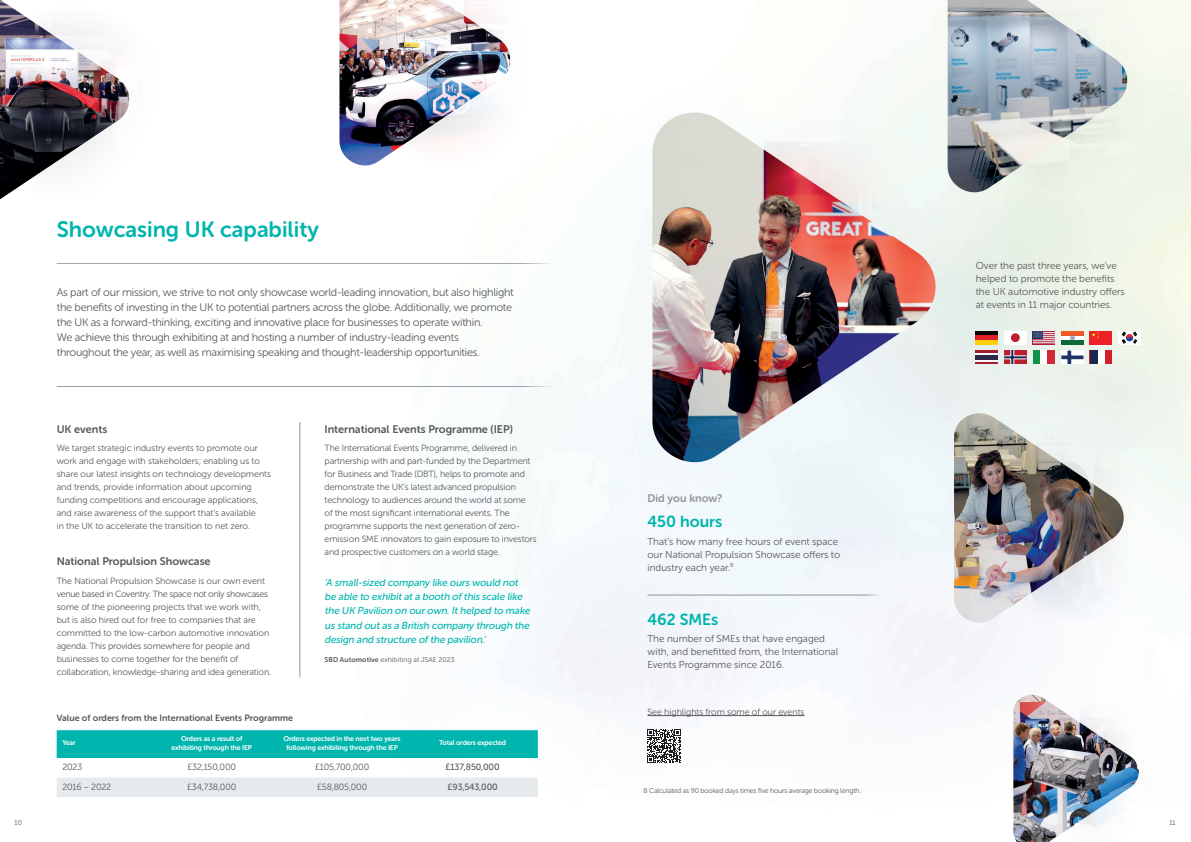
<style>
.page{position:relative;width:1191px;height:842px;background:#fff}
.page>*{position:absolute;margin:0;border:0;box-sizing:border-box;transform-origin:0 0}
.t1{font:22.2px "Museo Sans Rounded 700";color:#00b5ae}
.t2{font:16px "Museo Sans Rounded 700";color:#00b5ae}
.t3{font:11px/15px "Museo Sans Rounded 300";letter-spacing:-.02em;color:#57585a}
.t4{font:11px "Museo Sans Rounded 700";color:#57585a}
.t5{font:11px "Museo Sans Rounded 700";color:#91959d}
.t6{font:italic 10.1px/14.3px "Museo Sans Rounded 500";color:#00b5ae}
.t7{font:10px/13px "Museo Sans Rounded 300";color:#57585a}
.t8{font:9px/13px "Museo Sans Rounded 300";letter-spacing:-.01em;color:#57585a}
.t9{font:9px "Museo Sans Rounded 700";color:#57585a}
.t10{font:9px "Museo Sans Rounded 500";letter-spacing:-.02em;color:#57585a}
.t11{font:7px/8.4px "Museo Sans Rounded 700";letter-spacing:-.02em;color:#fff;text-align:center}
.t12{font:7px "Museo Sans Rounded 300";letter-spacing:-.02em;color:#57585a}
.t13{font:7px "Museo Sans Rounded 300";letter-spacing:.015em;color:#57585a}
.s1{font-family:"Museo Sans Rounded 700"}
.s2{color:#fff}
</style>
<div class="page">
<img style="left:56px;top:5px;width:1135px;height:753px">
<hr style="left:57px;top:263px;width:504px;height:1px;background:#91959d">
<hr style="left:57px;top:386px;width:504px;height:1px;background:#91959d">
<hr style="left:647px;top:595px;width:237px;height:1px;background:#91959d">
<div style="left:57px;top:730px;width:481px;height:28px;background:#00b5ae"></div>
<div style="left:57px;top:777px;width:481px;height:20px;background:#e6eaec"></div>
<hr style="left:647px;top:715px;width:157px;height:1px;background:#57585a">
<img style="left:659px;top:112px;width:326px;height:376px">
<svg style="left:651px;top:102px;width:288px;height:371px;fill:#f1f9f9"></svg>
<img style="left:651px;top:113px;width:285px;height:350px">
<div style="left:951px;top:0;width:240px;height:212px;background:#f0f7e9"></div>
<img style="left:947px;top:0;width:182px;height:199px">
<img style="left:512px;top:5px;width:92px;height:162px">
<svg style="left:339px;top:5px;width:173px;height:167px"></svg>
<img style="left:339px;top:0;width:172px;height:167px">
<img style="left:131px;top:5px;width:83px;height:195px">
<svg style="left:0;top:5px;width:131px;height:207px"></svg>
<img style="left:0;top:0;width:130px;height:199px">
<img style="left:958px;top:421px;width:230px;height:220px">
<svg style="left:953px;top:407px;width:172px;height:222px"></svg>
<img style="left:953px;top:413px;width:171px;height:211px">
<img style="left:1140px;top:700px;width:34px;height:58px">
<svg style="left:1013px;top:690px;width:127px;height:68px"></svg>
<img style="left:1013px;top:695px;width:126px;height:147px">
<hr style="left:300px;top:422px;width:1px;height:255px;background:#91959d">
<div style="left:643px;top:726px;width:41px;height:40px;background:#fff"></div>
<svg style="left:647px;top:729px;width:34px;height:34px"></svg>
<div style="left:975px;top:331px;width:22px;height:13px;background:#040503"></div>
<div style="left:975px;top:335px;width:22px;height:9px;background:#de1f26"></div>
<hr style="left:975px;top:340px;width:22px;height:4px;background:#fcce0b">
<div style="left:1004px;top:331px;width:22px;height:13px;background:#fff"></div>
<div style="left:1011px;top:333px;width:8px;height:9px;background:#bd1f30;border-radius:50%"></div>
<div style="left:1032px;top:331px;width:23px;height:13px;background:#c86079"></div>
<svg style="left:1032px;top:331px;width:23px;height:12px"></svg>
<svg style="left:1061px;top:335px;width:22px;height:5px"></svg>
<hr style="left:1061px;top:331px;width:22px;height:4px;background:#f15a27">
<hr style="left:1061px;top:340px;width:22px;height:4px;background:#0c6937">
<svg style="left:1070px;top:335px;width:5px;height:5px"></svg>
<div style="left:1090px;top:331px;width:22px;height:13px;background:#ee1f26"></div>
<svg style="left:1091px;top:332px;width:8px;height:6px"></svg>
<div style="left:1118px;top:331px;width:22px;height:13px;background:#fff"></div>
<svg style="left:1121px;top:331px;width:16px;height:13px"></svg>
<div style="left:975px;top:351px;width:22px;height:13px;background:#a51d31"></div>
<div style="left:975px;top:353px;width:22px;height:9px;background:#f5f7f9"></div>
<div style="left:975px;top:355px;width:22px;height:5px;background:#2b2849"></div>
<svg style="left:1004px;top:351px;width:22px;height:13px"></svg>
<svg style="left:1004px;top:355px;width:22px;height:4px"></svg>
<svg style="left:1010px;top:351px;width:4px;height:13px"></svg>
<hr style="left:1004px;top:356px;width:22px;height:2px;background:#1a2658">
<svg style="left:1011px;top:351px;width:2px;height:13px"></svg>
<div style="left:1032px;top:351px;width:8px;height:13px;background:#109346"></div>
<div style="left:1040px;top:351px;width:7px;height:13px;background:#fff"></div>
<div style="left:1047px;top:351px;width:8px;height:13px;background:#d02836"></div>
<svg style="left:1061px;top:351px;width:22px;height:13px"></svg>
<svg style="left:1061px;top:355px;width:22px;height:4px"></svg>
<svg style="left:1067px;top:351px;width:4px;height:13px"></svg>
<div style="left:1090px;top:351px;width:22px;height:13px;background:#d02028"></div>
<svg style="left:1097px;top:351px;width:7px;height:13px"></svg>
<div style="left:1090px;top:351px;width:7px;height:13px;background:#172852"></div>
<h1 class="t1" style="left:57px;top:217px;width:264px">Showcasing UK capability</h1>
<p class="t3" style="left:57px;top:285px;width:458px">As part of our mission, we strive to not only showcase world-leading innovation, but also highlight the benefits of investing in the UK to potential partners across the globe. Additionally, we promote the UK as a forward-thinking, exciting and innovative place for businesses to operate within.<br>We achieve this through exhibiting at and hosting a number of industry-leading events throughout the year, as well as maximising speaking and thought-leadership opportunities.</p>
<p class="t4" style="left:57px;top:423px;width:52px">UK events</p>
<p class="t8" style="left:57px;top:442px;width:216px">We target strategic industry events to promote our work and engage with stakeholders; enabling us to share our latest insights on technology developments and trends, provide information about upcoming funding competitions and encourage applications, and raise awareness of the support that’s available<br>in the UK to accelerate the transition to net zero.</p>
<p class="t4" style="left:57px;top:555px;width:155px">National Propulsion Showcase</p>
<p class="t8" style="left:57px;top:574px;width:216px">The National Propulsion Showcase is our own event venue based in Coventry. The space not only showcases some of the pioneering projects that we work with, but is also hired out for free to companies that are committed to the low-carbon automotive innovation agenda. This provides somewhere for people and businesses to come together for the benefit of collaboration, knowledge-sharing and idea generation.</p>
<p class="t4" style="left:324px;top:423px;width:190px">International Events Programme (IEP)</p>
<p class="t8" style="left:324px;top:442px;width:214px">The International Events Programme, delivered in partnership with and part-funded by the Department for Business and Trade (DBT), helps to promote and demonstrate the UK’s latest advanced propulsion technology to audiences around the world at some<br>of the most significant international events. The programme supports the next generation of zero&shy;emission SME innovators to gain exposure to investors and prospective customers on a world stage.</p>
<p class="t6" style="left:324px;top:575px;width:209px">‘A small-sized company like ours would not be able to exhibitata booth ofthis scale like the UK Pavilion on ourown.Ithelped to make us stand outas a British company through the design and structure ofthe pavilion.’</p>
<p class="t13" style="left:324px;top:655px;width:132px"><span class="s1">SBD Automotive</span> exhibiting at JSAE 2023</p>
<p class="t9" style="left:57px;top:712px;width:238px">Value of orders from the International Events Programme</p>
<p class="t11" style="left:62px;top:739px;width:15px">Year</p>
<p class="t11" style="left:171px;top:734px;width:82px">Orders as a result of exhibiting through the IEP</p>
<p class="t11" style="left:284px;top:734px;width:118px">Orders expected in the next two years following exhibiting through the IEP</p>
<p class="t11" style="left:439px;top:739px;width:69px">Total orders expected</p>
<p class="t8" style="left:62px;top:761px;width:21px">2023</p>
<p class="t8" style="left:187px;top:761px;width:50px">£32,150,000</p>
<p class="t8" style="left:315px;top:761px;width:56px">£105,700,000</p>
<p class="t10" style="left:445px;top:762px;width:56px">£137,850,000</p>
<p class="t8" style="left:62px;top:780px;width:50px">2016 – 2022</p>
<p class="t8" style="left:187px;top:780px;width:51px">£34,738,000</p>
<p class="t8" style="left:317px;top:780px;width:52px">£58,805,000</p>
<p class="t10" style="left:447px;top:782px;width:52px">£93,543,000</p>
<p class="t5" style="left:647px;top:492px;width:76px">Did you know?</p>
<h2 class="t2" style="left:647px;top:513px;width:76px">450 hours</h2>
<p class="t7" style="left:647px;top:535px;width:194px">That’s how many free hours of event space our National Propulsion Showcase offers to industry each year.<sup>8</sup></p>
<h2 class="t2" style="left:647px;top:611px;width:72px">462 SMEs</h2>
<p class="t7" style="left:647px;top:633px;width:192px">The number of SMEs that have engaged with, and benefitted from, the International<br>Events Programme since 2016.</p>
<p class="t8" style="left:647px;top:705px;width:158px">See highlights from some of our events</p>
<p class="t12" style="left:643px;top:786px;width:219px">8 Calculated as 90 booked days times five hours average booking length.</p>
<p class="t7" style="left:975px;top:259px;width:151px">Over the past three years, we’ve helped to promote the benefits the UK automotive industry offers at events in 11 major countries.</p>
<p class="t12" style="left:15px;top:819px;width:9px">10</p>
<p class="t12" style="left:1169px;top:819px;width:8px">1 1<span class="s2">5</span></p>
</div>
